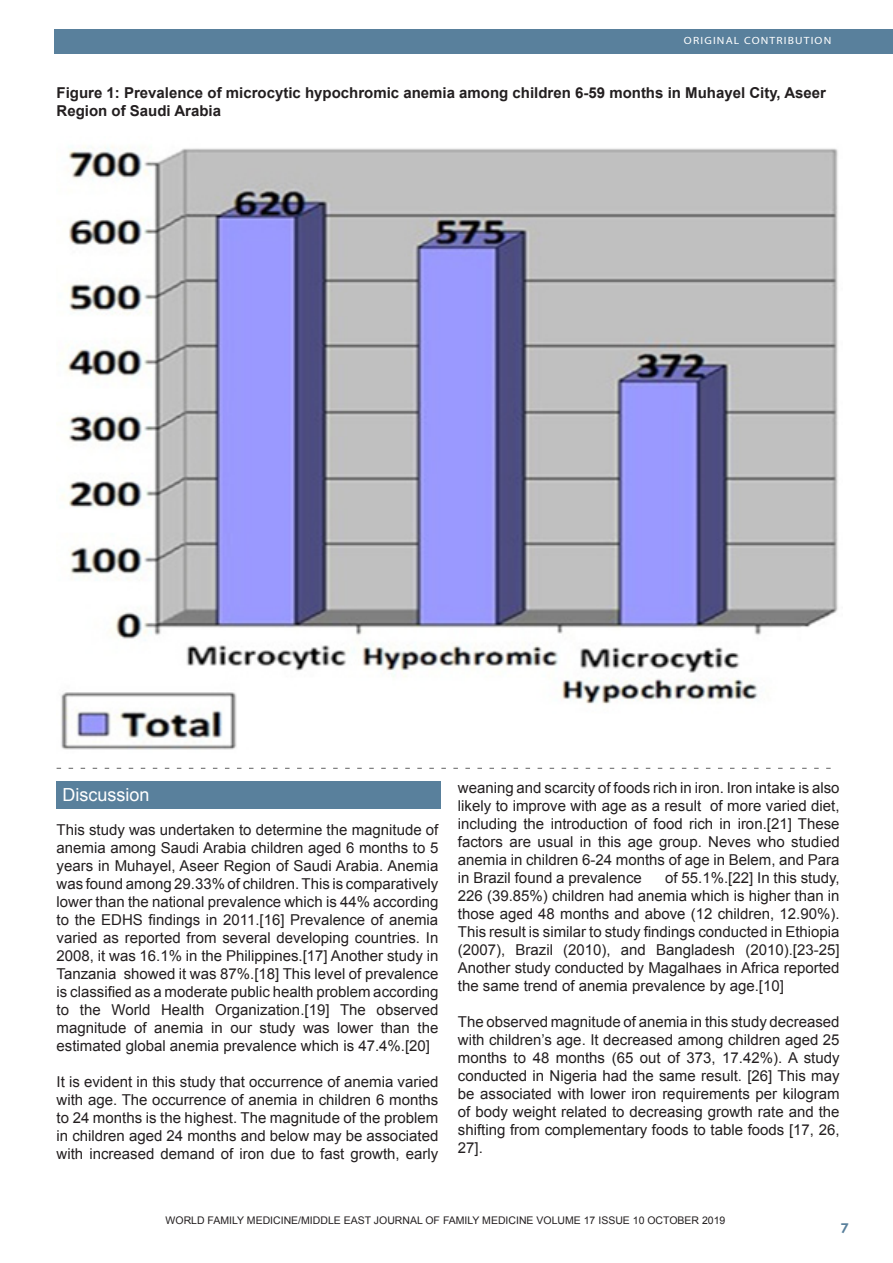
<style>
.page{position:relative;width:893px;height:1263px;background:#fff}
.page>*{position:absolute;margin:0;border:0;box-sizing:border-box;transform-origin:0 0}
.Footnote_Text{font:18px "Arial";color:#fff}
.Footnote_Text-2{font:15px/18px "Arial";color:#231f20;text-align:justify}
.Footnote_Text-3{font:700 15px/18px "Arial";color:#231f20}
.Footnote_Text-4{font:10.5px "Arial";color:#231f20}
.t1{font:10.5px "Myriad";letter-spacing:.1em;color:#fff;scale:1.1 1}
</style>
<div class="page">
<div style="left:54px;top:30px;width:839px;height:24px;background:#59809c"></div>
<div style="left:57px;top:782px;width:384px;height:27px;background:#59809c"></div>
<img style="left:61px;top:145px;width:777px;height:605px">
<svg style="left:57px;top:768px;width:774px;height:1px"></svg>
<p class="t1" style="left:684px;top:35px;width:135px">ORIGINAL CONTRIBUTION</p>
<p class="Footnote_Text-3" style="left:57px;top:84px;width:771px">Figure 1: Prevalence of microcytic hypochromic anemia among children 6-59 months in Muhayel City, Aseer<br>Region of Saudi Arabia</p>
<p class="Footnote_Text" style="left:63px;top:782px;width:89px">Discussion</p>
<p class="Footnote_Text-2" style="left:57px;top:820px;width:383px">This study was undertaken to determine the magnitude of anemia among Saudi Arabia children aged 6 months to 5 years in Muhayel, Aseer Region of Saudi Arabia. Anemia was found among 29.33% of children. This is comparatively lower than the national prevalence which is 44% according to the EDHS findings in 2011.[16] Prevalence of anemia varied as reported from several developing countries. In 2008, it was 16.1% in the Philippines.[17] Another study in Tanzania showed it was 87%.[18] This level of prevalence is classified as a moderate public health problem according to the World Health Organization.[19] The observed magnitude of anemia in our study was lower than the estimated global anemia prevalence which is 47.4%.[20]</p>
<p class="Footnote_Text-2" style="left:57px;top:1072px;width:383px">It is evident in this study that occurrence of anemia varied with age. The occurrence of anemia in children 6 months to 24 months is the highest. The magnitude of the problem in children aged 24 months and below may be associated with increased demand of iron due to fast growth, early</p>
<p class="Footnote_Text-2" style="left:458px;top:778px;width:383px">weaning and scarcity of foods rich in iron. Iron intake is also likely to improve with age as a result of more varied diet, including the introduction of food rich in iron.[21] These factors are usual in this age group. Neves who studied anemia in children 6-24 months of age in Belem, and Para in Brazil found a prevalence</p>
<p class="Footnote_Text-2" style="left:458px;top:868px;width:383px;text-indent:207px">of 55.1%.[22] In this study, 226 (39.85%) children had anemia which is higher than in those aged 48 months and above (12 children, 12.90%).<br>This result is similar to study findings conducted in Ethiopia (2007), Brazil (2010), and Bangladesh (2010).[23-25] Another study conducted by Magalhaes in Africa reported the same trend of anemia prevalence by age.[10]</p>
<p class="Footnote_Text-2" style="left:458px;top:1012px;width:383px">The observed magnitude of anemia in this study decreased with children’s age. It decreased among children aged 25 months to 48 months (65 out of 373, 17.42%). A study conducted in Nigeria had the same result. [26] This may be associated with lower iron requirements per kilogram of body weight related to decreasing growth rate and the shifting from complementary foods to table foods [17, 26, 27].</p>
<p class="Footnote_Text-4" style="left:166px;top:1214px;width:561px">WORLD FAMILY MEDICINE/MIDDLE EAST JOURNAL OF FAMILY MEDICINE VOLUME 17 ISSUE 10 OCTOBER 2019</p>
</div>
